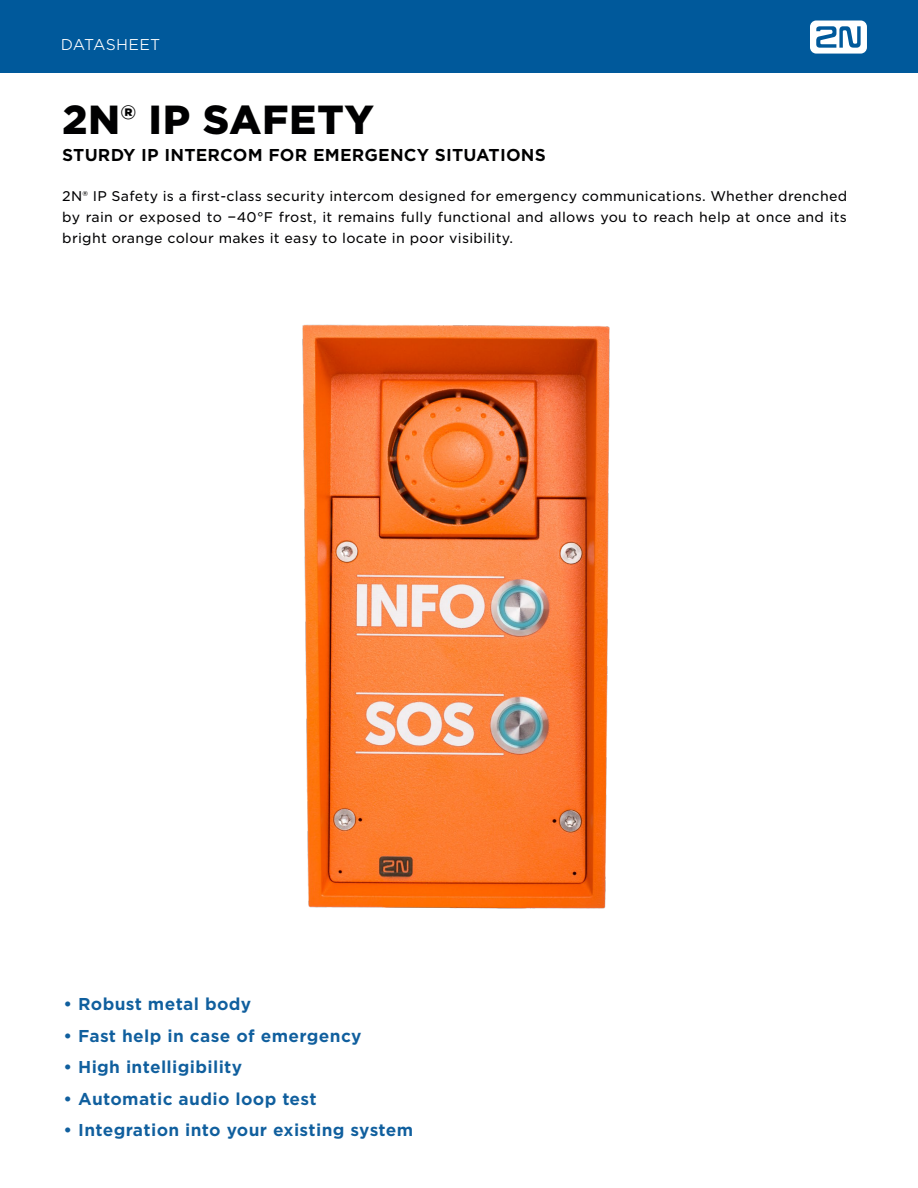
<style>
.page{position:relative;width:918px;height:1188px;background:#fff}
.page>*{position:absolute;margin:0;border:0;box-sizing:border-box;transform-origin:0 0}
.t1{font:900 39px "Gotham S Sm";letter-spacing:.01em;color:#000001}
.Text_9_14{font:700 16.5px "Gotham S Sm";letter-spacing:.02em;color:#105f9e}
.t2{font:700 16.5px "Gotham S Sm";letter-spacing:.01em;color:#000001}
.Text_9_14-2{font:300 15px "Gotham S Sm";letter-spacing:.01em;color:#fff}
.Text_9_14-3{font:13.5px/21px "Gotham S Sm";letter-spacing:.02em;color:#000002;text-align:justify}
</style>
<div class="page">
<div style="left:0;top:0;width:918px;height:73px;background:#00599b"></div>
<svg style="left:810px;top:21px;width:57px;height:33px"></svg>
<img style="left:302px;top:324px;width:308px;height:585px">
<p class="Text_9_14-2" style="left:61px;top:35px;width:101px">DATASHEET</p>
<p class="t1" style="left:62px;top:92px;width:313px">2N® IP SAFETY</p>
<p class="t2" style="left:62px;top:144px;width:485px">STURDY IP INTERCOM FOR EMERGENCY SITUATIONS</p>
<p class="Text_9_14-3" style="left:62px;top:185px;width:786px">2N® IP Safety is a first-class security intercom designed for emergency communications. Whether drenched by rain or exposed to −40°F frost, it remains fully functional and allows you to reach help at once and its bright orange colour makes it easy to locate in poor visibility.</p>
<p class="Text_9_14" style="left:64px;top:993px;width:189px">• Robust metal body</p>
<p class="Text_9_14" style="left:64px;top:1024px;width:300px">• Fast help in case of emergency</p>
<p class="Text_9_14" style="left:64px;top:1056px;width:180px">• High intelligibility</p>
<p class="Text_9_14" style="left:64px;top:1087px;width:255px">• Automatic audio loop test</p>
<p class="Text_9_14" style="left:64px;top:1119px;width:351px">• Integration into your existing system</p>
</div>
